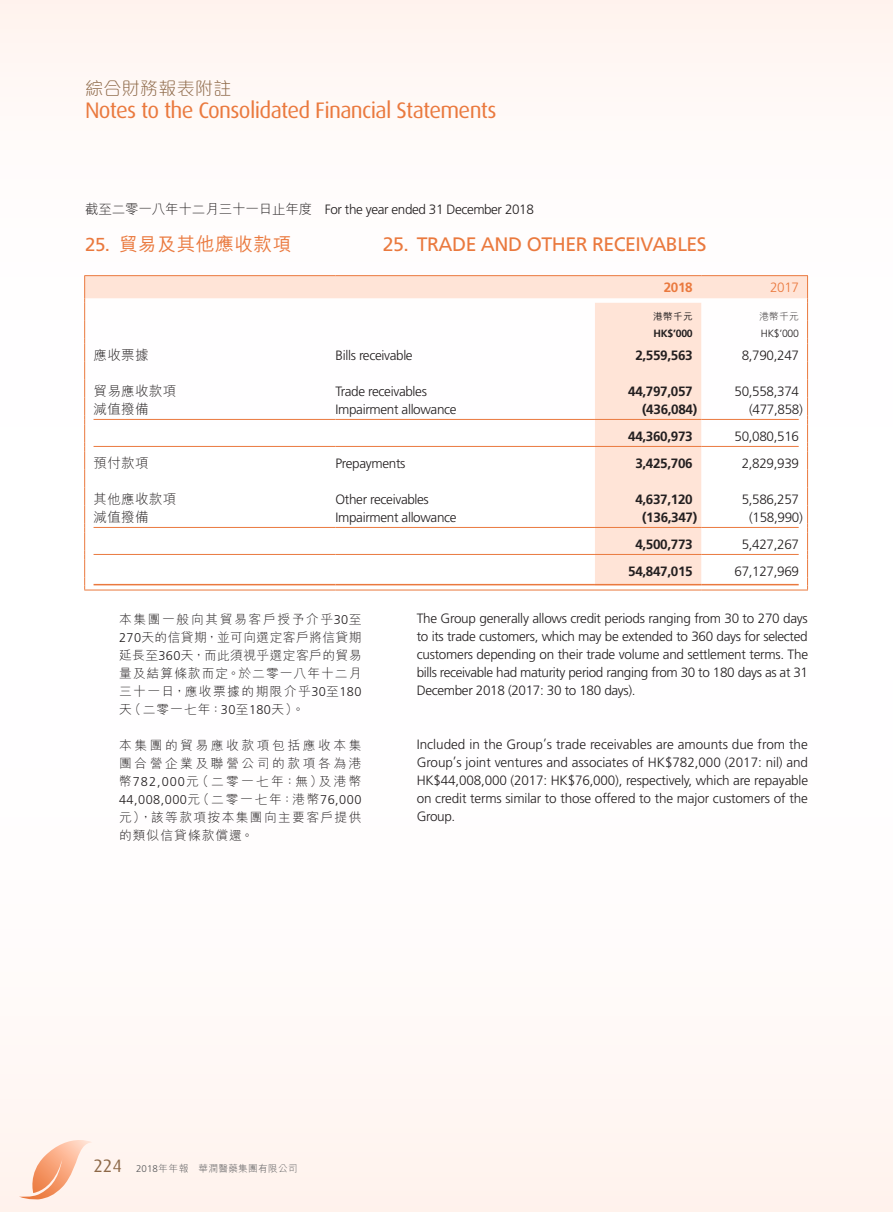
<style>
.page{position:relative;width:893px;height:1212px;background:#fffcfb}
.page>*{position:absolute;margin:0;border:0;box-sizing:border-box;transform-origin:0 0}
.t1{font:22.5px "Dax";letter-spacing:-.03em;color:#ea793e}
.Heading_1{font:19.5px "Frutiger LT Std";letter-spacing:-.025em;color:#ea793e}
.C_Heading_1{font:500 18.75px "M Hei HK";letter-spacing:.025em;color:#ea793e}
.t2{font:300 18px "M Elle HK";letter-spacing:.02em;color:#8d6847}
.Body_Text{font:300 13.5px/18px "Frutiger LT Std";letter-spacing:-.025em;color:#231f20;text-align:justify}
.Body_Text-2{font:700 13.5px "Frutiger LT Std";letter-spacing:-.025em;color:#231f20}
.Body_Text-3{font:300 13.5px "M Hei HK";letter-spacing:.025em;color:#231f20}
.Body_Text-4{font:700 13.5px "Frutiger LT Std";color:#ea793e}
.Body_Text-5{font:300 13.5px "Frutiger LT Std";color:#ea793e}
.C_Body_Text{font:300 12.75px/18px "M Hei HK";letter-spacing:.105em;color:#231f20;text-align:justify}
.Body_Text-6{font:700 10.5px "Frutiger LT Std";color:#231f20}
.Body_Text-7{font:300 10.5px "Frutiger LT Std";color:#231f20}
.t3{font:300 9.75px "M Hei HK";letter-spacing:.02em;color:#57585a}
.Body_Text-8{font:500 9.75px "M Hei HK";color:#231f20}
.Body_Text-9{font:300 9.75px "M Hei HK";color:#231f20}
.s1{font-family:"M Hei HK"}
.s2{font-family:"Frutiger LT Std";font-weight:400}
.s3{font-family:"Frutiger LT Std"}
.s4{font-family:"Dax";font-weight:400;font-size:18px;color:#8d6847}
</style>
<div class="page">
<svg style="left:19px;top:1140px;width:73px;height:60px"></svg>
<svg style="left:85px;top:276px;width:722px;height:309px"></svg>
<hr style="left:84px;top:275px;width:252px;height:1px;background:#ea793e">
<hr style="left:336px;top:275px;width:259px;height:1px;background:#ea793e">
<hr style="left:595px;top:275px;width:106px;height:1px;background:#ea793e">
<hr style="left:701px;top:275px;width:107px;height:1px;background:#ea793e">
<svg style="left:84px;top:276px;width:1px;height:314px"></svg>
<svg style="left:807px;top:276px;width:1px;height:314px"></svg>
<hr style="left:84px;top:590px;width:252px;height:1px;background:#ea793e">
<hr style="left:336px;top:590px;width:259px;height:1px;background:#ea793e">
<hr style="left:595px;top:590px;width:106px;height:1px;background:#ea793e">
<hr style="left:701px;top:590px;width:107px;height:1px;background:#ea793e">
<hr style="left:94px;top:419px;width:242px;height:1px;background:#ea793e">
<hr style="left:336px;top:419px;width:259px;height:1px;background:#ea793e">
<hr style="left:595px;top:419px;width:106px;height:1px;background:#ea793e">
<hr style="left:701px;top:419px;width:98px;height:1px;background:#ea793e">
<hr style="left:94px;top:446px;width:242px;height:1px;background:#ea793e">
<hr style="left:336px;top:446px;width:259px;height:1px;background:#ea793e">
<hr style="left:595px;top:446px;width:106px;height:1px;background:#ea793e">
<hr style="left:701px;top:446px;width:98px;height:1px;background:#ea793e">
<hr style="left:94px;top:527px;width:242px;height:1px;background:#ea793e">
<hr style="left:336px;top:527px;width:259px;height:1px;background:#ea793e">
<hr style="left:595px;top:527px;width:106px;height:1px;background:#ea793e">
<hr style="left:701px;top:527px;width:98px;height:1px;background:#ea793e">
<hr style="left:94px;top:554px;width:242px;height:1px;background:#ea793e">
<hr style="left:336px;top:554px;width:259px;height:1px;background:#ea793e">
<hr style="left:595px;top:554px;width:106px;height:1px;background:#ea793e">
<hr style="left:701px;top:554px;width:98px;height:1px;background:#ea793e">
<hr style="left:94px;top:584px;width:242px;height:1px;background:#ea793e">
<hr style="left:336px;top:584px;width:259px;height:1px;background:#ea793e">
<hr style="left:595px;top:584px;width:106px;height:1px;background:#ea793e">
<hr style="left:701px;top:584px;width:98px;height:1px;background:#ea793e">
<h3 class="t2" style="left:85px;top:79px;width:148px">綜合財務報表附註</h3>
<h1 class="t1" style="left:85px;top:98px;width:413px">Notes to the Consolidated Financial Statements</h1>
<p class="Body_Text" style="left:85px;top:201px;width:450px"><span class="s1">截至二零一八年十二月三十一日止年度</span> For the year ended 31 December 2018</p>
<p class="Heading_1" style="left:383px;top:233px;width:326px">25. TRADE AND OTHER RECEIVABLES</p>
<p class="Body_Text-4" style="left:664px;top:280px;width:31px">2018</p>
<p class="Body_Text-5" style="left:770px;top:280px;width:31px">2017</p>
<p class="Body_Text-8" style="left:653px;top:309px;width:41px">港幣千元</p>
<p class="Body_Text-9" style="left:759px;top:311px;width:41px">港幣千元</p>
<p class="Body_Text-6" style="left:653px;top:328px;width:41px">HK$’000</p>
<p class="Body_Text-7" style="left:761px;top:328px;width:40px">HK$’000</p>
<p class="Body_Text-3" style="left:94px;top:348px;width:57px">應收票據</p>
<p class="Body_Text" style="left:336px;top:346px;width:79px">Bills receivable</p>
<p class="Body_Text-2" style="left:635px;top:347px;width:59px">2,559,563</p>
<p class="Body_Text" style="left:742px;top:346px;width:59px">8,790,247</p>
<p class="Body_Text-3" style="left:94px;top:384px;width:84px">貿易應收款項</p>
<p class="Body_Text" style="left:336px;top:382px;width:93px">Trade receivables</p>
<p class="Body_Text-2" style="left:628px;top:383px;width:66px">44,797,057</p>
<p class="Body_Text" style="left:734px;top:382px;width:66px">50,558,374</p>
<p class="Body_Text-3" style="left:94px;top:402px;width:57px">減值撥備</p>
<p class="Body_Text" style="left:336px;top:400px;width:123px">Impairment allowance</p>
<p class="Body_Text-2" style="left:642px;top:401px;width:57px">(436,084)</p>
<p class="Body_Text" style="left:749px;top:400px;width:55px">(477,858)</p>
<p class="Body_Text-2" style="left:628px;top:428px;width:66px">44,360,973</p>
<p class="Body_Text" style="left:734px;top:427px;width:66px">50,080,516</p>
<p class="Body_Text-3" style="left:94px;top:456px;width:57px">預付款項</p>
<p class="Body_Text" style="left:336px;top:454px;width:71px">Prepayments</p>
<p class="Body_Text-2" style="left:635px;top:455px;width:59px">3,425,706</p>
<p class="Body_Text" style="left:742px;top:454px;width:59px">2,829,939</p>
<p class="Body_Text-3" style="left:94px;top:492px;width:84px">其他應收款項</p>
<p class="Body_Text" style="left:336px;top:490px;width:95px">Other receivables</p>
<p class="Body_Text-2" style="left:635px;top:491px;width:59px">4,637,120</p>
<p class="Body_Text" style="left:742px;top:490px;width:59px">5,586,257</p>
<p class="Body_Text-3" style="left:94px;top:510px;width:57px">減值撥備</p>
<p class="Body_Text" style="left:336px;top:508px;width:123px">Impairment allowance</p>
<p class="Body_Text-2" style="left:642px;top:509px;width:57px">(136,347)</p>
<p class="Body_Text" style="left:749px;top:508px;width:55px">(158,990)</p>
<p class="Body_Text-2" style="left:635px;top:536px;width:59px">4,500,773</p>
<p class="Body_Text" style="left:742px;top:535px;width:59px">5,427,267</p>
<p class="Body_Text-2" style="left:628px;top:563px;width:66px">54,847,015</p>
<p class="Body_Text" style="left:734px;top:562px;width:66px">67,127,969</p>
<p class="Body_Text" style="left:417px;top:609px;width:393px">The Group generally allows credit periods ranging from 30 to 270 days to its trade customers, which may be extended to 360 days for selected customers depending on their trade volume and settlement terms. The bills receivable had maturity period ranging from 30 to 180 days as at 31<br>December 2018 (2017: 30 to 180 days).</p>
<p class="C_Heading_1" style="left:85px;top:230px;width:208px"><span class="s2">25.</span> 貿易及其他應收款項</p>
<p class="C_Body_Text" style="left:119px;top:610px;width:244px">本集團一般向其貿易客戶授予介乎<span class="s3">30</span>至<span class="s3">270</span>天的信貸期，並可向選定客戶將信貸期延長至<span class="s3">360</span>天，而此須視乎選定客戶的貿易量及結算條款而定。於二零一八年十二月三十一日，應收票據的期限介乎<span class="s3">30</span>至<span class="s3">180</span>天（二零一七年：<span class="s3">30</span>至<span class="s3">180</span>天）。</p>
<p class="C_Body_Text" style="left:119px;top:736px;width:244px">本集團的貿易應收款項包括應收本集團合營企業及聯營公司的款項各為港幣<span class="s3">782,000</span>元（二零一七年：無）及港幣<span class="s3">44,008,000</span>元（二零一七年：港幣<span class="s3">76,000</span>元），該等款項按本集團向主要客戶提供的類似信貸條款償還。</p>
<p class="Body_Text" style="left:417px;top:735px;width:393px">Included in the Group’s trade receivables are amounts due from the Group’s joint ventures and associates of HK$782,000 (2017: nil) and HK$44,008,000 (2017: HK$76,000), respectively, which are repayable on credit terms similar to those offered to the major customers of the Group.</p>
<p class="t3" style="left:94px;top:1164px;width:206px"><span class="s4">224</span> <span class="s3">2018</span>年年報 華潤醫藥集團有限公司</p>
</div>
